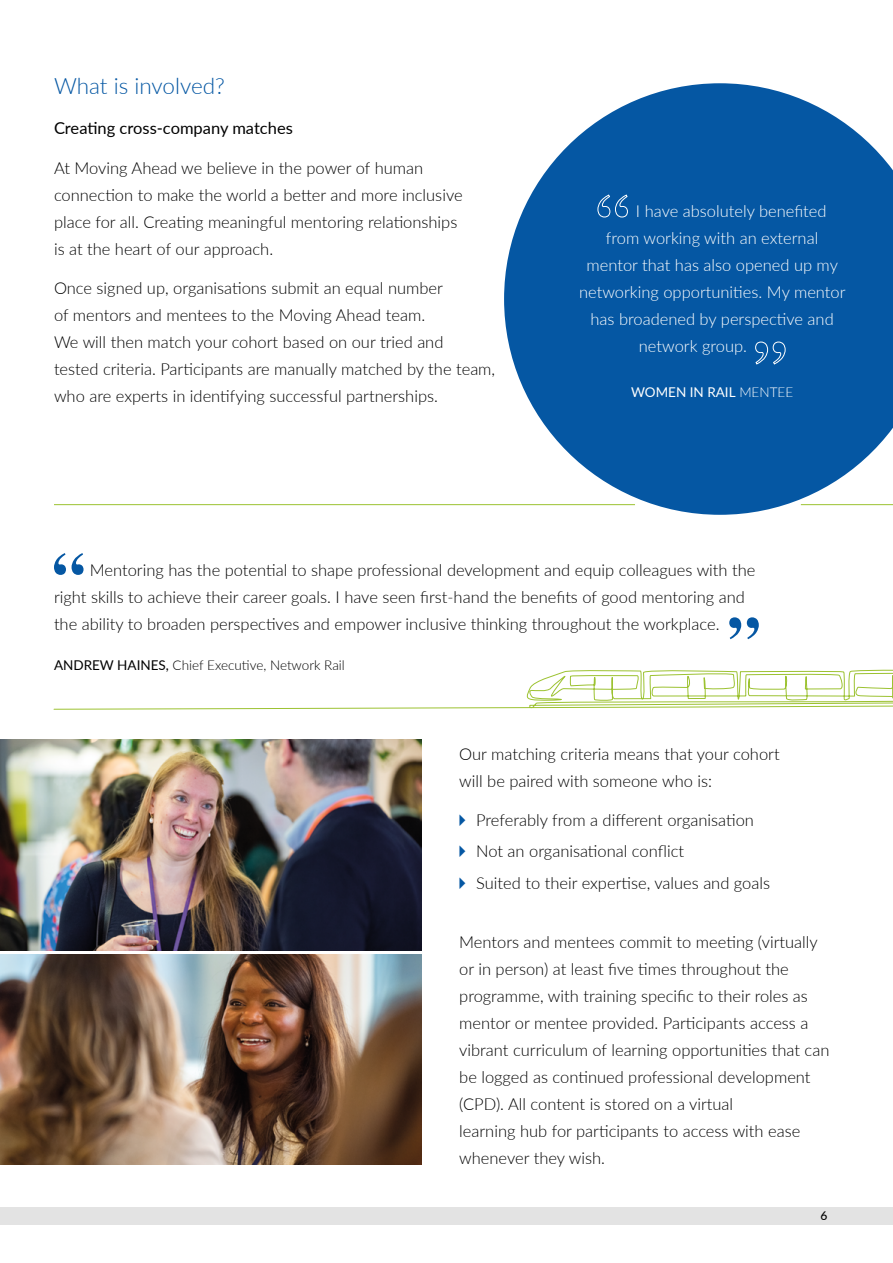
<style>
.page{position:relative;width:893px;height:1263px;background:#fff}
.page>*{position:absolute;margin:0;border:0;box-sizing:border-box;transform-origin:0 0}
.t1{font:300 22.5px "Lato";color:#0557a3}
.t2{font:300 16.5px/27px "Lato";color:#000}
.t3{font:300 16.5px "Lato";color:#fff}
.t4{font:16.5px "Lato";color:#000}
.t5{font:300 13.5px "Lato";color:#000}
.Quote_source{font:13.5px "Lato";color:#fff}
.t6{font:500 12px "Lato";color:#000}
.s1{font-weight:300}
.s2{font-weight:400}
.s3{font-family:"Pictos";font-weight:400;color:#0557a3}
</style>
<div class="page">
<svg style="left:54px;top:553px;width:30px;height:22px"></svg>
<svg style="left:729px;top:617px;width:30px;height:22px"></svg>
<hr style="left:54px;top:504px;width:581px;height:1px;background:#9cc231">
<svg style="left:53px;top:669px;width:840px;height:41px"></svg>
<svg style="left:504px;top:83px;width:389px;height:432px;fill:#0557a3"></svg>
<svg style="left:597px;top:194px;width:31px;height:24px"></svg>
<svg style="left:755px;top:341px;width:31px;height:24px"></svg>
<img style="left:0;top:740px;width:422px;height:210px">
<img style="left:0;top:954px;width:422px;height:210px">
<div style="left:0;top:1208px;width:893px;height:17px;background:#e3e3e3"></div>
<h1 class="t1" style="left:54px;top:70px;width:173px">What is involved?</h1>
<p class="t4" style="left:54px;top:116px;width:240px">Creating cross-company matches</p>
<p class="t2" style="left:54px;top:153px;width:410px">At Moving Ahead we believe in the power of human connection to make the world a better and more inclusive place for all. Creating meaningful mentoring relationships is at the heart of our approach.</p>
<p class="t2" style="left:54px;top:274px;width:443px">Once signed up, organisations submit an equal number<br>of mentors and mentees to the Moving Ahead team.<br>We will then match your cohort based on our tried and<br>tested criteria. Participants are manually matched by the team, who are experts in identifying successful partnerships.</p>
<p class="t3" style="left:636px;top:200px;width:192px">I have absolutely benefited</p>
<p class="t3" style="left:606px;top:227px;width:214px">from working with an external</p>
<p class="t3" style="left:587px;top:254px;width:253px">mentor that has also opened up my</p>
<p class="t3" style="left:579px;top:281px;width:268px">networking opportunities. My mentor</p>
<p class="t3" style="left:590px;top:308px;width:245px">has broadened by perspective and</p>
<p class="t3" style="left:639px;top:335px;width:110px">network group.</p>
<p class="Quote_source" style="left:631px;top:383px;width:164px">WOMEN IN RAIL <span class="s1">MENTEE</span></p>
<p class="t2" style="left:54px;top:556px;width:703px;text-indent:36px">Mentoring has the potential to shape professional development and equip colleagues with the right skills to achieve their career goals. I have seen first-hand the benefits of good mentoring and the ability to broaden perspectives and empower inclusive thinking throughout the workplace.</p>
<p class="t5" style="left:54px;top:656px;width:292px"><span class="s2">ANDREW HAINES,</span> Chief Executive, Network Rail</p>
<p class="t2" style="left:459px;top:740px;width:322px">Our matching criteria means that your cohort will be paired with someone who is:</p>
<p class="t2" style="left:459px;top:805px;width:296px"><span class="s3">4</span> Preferably from a different organisation</p>
<p class="t2" style="left:459px;top:837px;width:226px"><span class="s3">4</span> Not an organisational conflict</p>
<p class="t2" style="left:459px;top:869px;width:312px"><span class="s3">4</span> Suited to their expertise, values and goals</p>
<p class="t2" style="left:459px;top:928px;width:360px">Mentors and mentees commit to meeting (virtually</p>
<p class="t2" style="left:459px;top:955px;width:331px">or in person) at least five times throughout the</p>
<p class="t2" style="left:459px;top:982px;width:350px">programme, with training specific to their roles as</p>
<p class="t2" style="left:459px;top:1009px;width:351px">mentor or mentee provided. Participants access a</p>
<p class="t2" style="left:459px;top:1036px;width:372px">vibrant curriculum of learning opportunities that can</p>
<p class="t2" style="left:459px;top:1063px;width:353px">be logged as continued professional development (CPD). All content is stored on a virtual</p>
<p class="t2" style="left:459px;top:1117px;width:343px">learning hub for participants to access with ease</p>
<p class="t2" style="left:459px;top:1144px;width:147px">whenever they wish.</p>
<p class="t6" style="left:820px;top:1207px;width:8px">6</p>
</div>
